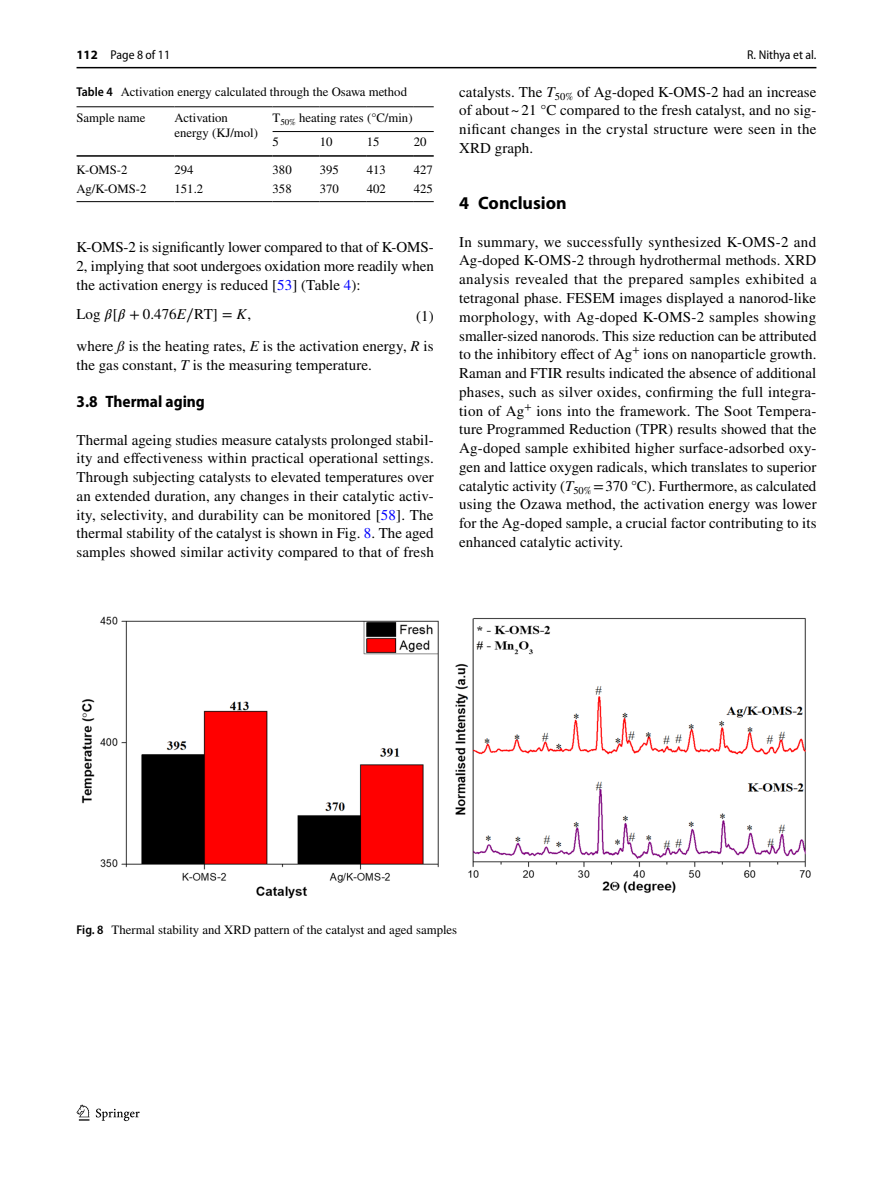
<style>
.page{position:relative;width:893px;height:1187px;background:#fff}
.page>*{position:absolute;margin:0;border:0;box-sizing:border-box;transform-origin:0 0}
.t1{font:700 18px "Myriad Pro";color:#000}
.t2{font:700 semi-condensed 16.5px "Myriad Pro";color:#000}
.t3{font:15px/18.8px "STIX";letter-spacing:.005em;color:#000;text-align:justify}
.t4{font:15px "STIX General Regular 2";color:#000}
.t5{font:12.75px/25.5px "STIX";color:#000}
.t6{font:semi-condensed 12.75px "Myriad Pro";color:#000}
.s1{font-weight:700;font-stretch:normal}
.s2{font-family:"Myriad Pro";font-weight:600;font-stretch:semi-condensed}
.s3{color:#00f}
.s4{font-family:"STIX Math";font-style:italic}
.s5{font-family:"STIX Math Regular 2"}
.s6{font-family:"STIX General";font-style:italic}
.s7{font-style:italic}
</style>
<div class="page">
<hr style="left:77px;top:67px;width:739px;height:1px;background:#000">
<svg style="left:77px;top:1104px;width:12px;height:16px"></svg>
<svg style="left:96px;top:1108px;width:44px;height:12px"></svg>
<hr style="left:77px;top:106px;width:98px;height:1px;background:#000">
<hr style="left:77px;top:155px;width:98px;height:2px;background:#000">
<hr style="left:175px;top:106px;width:98px;height:1px;background:#000">
<hr style="left:175px;top:155px;width:98px;height:2px;background:#000">
<hr style="left:273px;top:106px;width:47px;height:1px;background:#000">
<hr style="left:320px;top:106px;width:47px;height:1px;background:#000">
<hr style="left:367px;top:106px;width:47px;height:1px;background:#000">
<svg style="left:414px;top:106px;width:20px;height:1px"></svg>
<hr style="left:273px;top:155px;width:47px;height:2px;background:#000">
<hr style="left:320px;top:155px;width:47px;height:2px;background:#000">
<hr style="left:367px;top:155px;width:47px;height:2px;background:#000">
<hr style="left:414px;top:155px;width:20px;height:2px;background:#000">
<hr style="left:77px;top:201px;width:98px;height:1px;background:#000">
<hr style="left:175px;top:201px;width:98px;height:1px;background:#000">
<hr style="left:273px;top:201px;width:47px;height:1px;background:#000">
<hr style="left:320px;top:201px;width:47px;height:1px;background:#000">
<hr style="left:367px;top:201px;width:47px;height:1px;background:#000">
<svg style="left:414px;top:201px;width:20px;height:1px"></svg>
<hr style="left:273px;top:131px;width:161px;height:1px;background:#000">
<img style="left:81px;top:616px;width:730px;height:283px">
<p class="t6" style="left:77px;top:48px;width:95px"><span class="s1">112</span> Page 8 of 11</p>
<p class="t6" style="left:747px;top:48px;width:71px">R. Nithya et al.</p>
<p class="t5" style="left:77px;top:80px;width:332px"><span class="s2">Table 4</span> Activation energy calculated through the Osawa method<br>Sample name</p>
<p class="t5" style="left:175px;top:111px;width:85px;line-height:15px">Activation energy (KJ/mol)</p>
<p class="t5" style="left:273px;top:106px;width:142px;line-height:24.5px">T<sub>50%</sub> heating rates (°C/min)<br>5</p>
<p class="t5" style="left:320px;top:130px;width:14px">10</p>
<p class="t5" style="left:367px;top:130px;width:14px">15</p>
<p class="t5" style="left:414px;top:130px;width:14px">20</p>
<p class="t5" style="left:77px;top:158px;width:53px">K-OMS-2</p>
<p class="t5" style="left:175px;top:158px;width:21px">294</p>
<p class="t5" style="left:273px;top:158px;width:21px">380</p>
<p class="t5" style="left:320px;top:158px;width:21px">395</p>
<p class="t5" style="left:367px;top:158px;width:21px">413</p>
<p class="t5" style="left:414px;top:158px;width:21px">427</p>
<p class="t5" style="left:77px;top:177px;width:72px">Ag/K-OMS-2</p>
<p class="t5" style="left:175px;top:177px;width:30px">151.2</p>
<p class="t5" style="left:273px;top:177px;width:21px">358</p>
<p class="t5" style="left:320px;top:177px;width:21px">370</p>
<p class="t5" style="left:367px;top:177px;width:21px">402</p>
<p class="t5" style="left:414px;top:177px;width:21px">425</p>
<p class="t3" style="left:77px;top:239px;width:359px">K-OMS-2 is significantly lower compared to that of K-OMS-2, implying that soot undergoes oxidation more readily when the activation energy is reduced [<span class="s3">53</span>] (Table <span class="s3">4</span>):</p>
<p class="t4" style="left:76px;top:309px;width:176px">Log <span class="s4">𝛽</span><span class="s5">[</span><span class="s4">𝛽</span> <span class="s5">+</span> 0.476<span class="s6">E</span><span class="s5">∕</span>RT<span class="s5">] =</span> <span class="s6">K</span>,</p>
<p class="t3" style="left:416px;top:308px;width:19px">(1)</p>
<p class="t3" style="left:77px;top:337px;width:359px">where <span class="s7">ß</span> is the heating rates, <span class="s7">E</span> is the activation energy, <span class="s7">R</span> is the gas constant, <span class="s7">T</span> is the measuring temperature.</p>
<p class="t2" style="left:77px;top:392px;width:130px">3.8 Thermal aging</p>
<p class="t3" style="left:77px;top:431px;width:359px">Thermal ageing studies measure catalysts prolonged stabil&shy;ity and effectiveness within practical operational settings.<br>Through subjecting catalysts to elevated temperatures over an extended duration, any changes in their catalytic activ&shy;ity, selectivity, and durability can be monitored [<span class="s3">58</span>]. The thermal stability of the catalyst is shown in Fig. <span class="s3">8</span>. The aged samples showed similar activity compared to that of fresh</p>
<p class="t3" style="left:459px;top:83px;width:359px">catalysts. The <span class="s7">T</span><sub>50%</sub> of Ag-doped K-OMS-2 had an increase of about ~21 °C compared to the fresh catalyst, and no sig&shy;nificant changes in the crystal structure were seen in the XRD graph.</p>
<p class="t1" style="left:459px;top:191px;width:109px">4 Conclusion</p>
<p class="t3" style="left:459px;top:233px;width:359px">In summary, we successfully synthesized K-OMS-2 and Ag-doped K-OMS-2 through hydrothermal methods. XRD analysis revealed that the prepared samples exhibited a tetragonal phase. FESEM images displayed a nanorod-like morphology, with Ag-doped K-OMS-2 samples showing smaller-sized nanorods. This size reduction can be attributed to the inhibitory effect of Ag<sup>+</sup> ions on nanoparticle growth.<br>Raman and FTIR results indicated the absence of additional phases, such as silver oxides, confirming the full integra&shy;tion of Ag<sup>+</sup> ions into the framework. The Soot Tempera&shy;ture Programmed Reduction (TPR) results showed that the Ag-doped sample exhibited higher surface-adsorbed oxy&shy;gen and lattice oxygen radicals, which translates to superior catalytic activity (<span class="s7">T</span><sub>50%</sub> =370 °C). Furthermore, as calculated using the Ozawa method, the activation energy was lower for the Ag-doped sample, a crucial factor contributing to its enhanced catalytic activity.</p>
<p class="t5" style="left:77px;top:918px;width:382px"><span class="s2">Fig. 8</span> Thermal stability and XRD pattern of the catalyst and aged samples</p>
</div>
